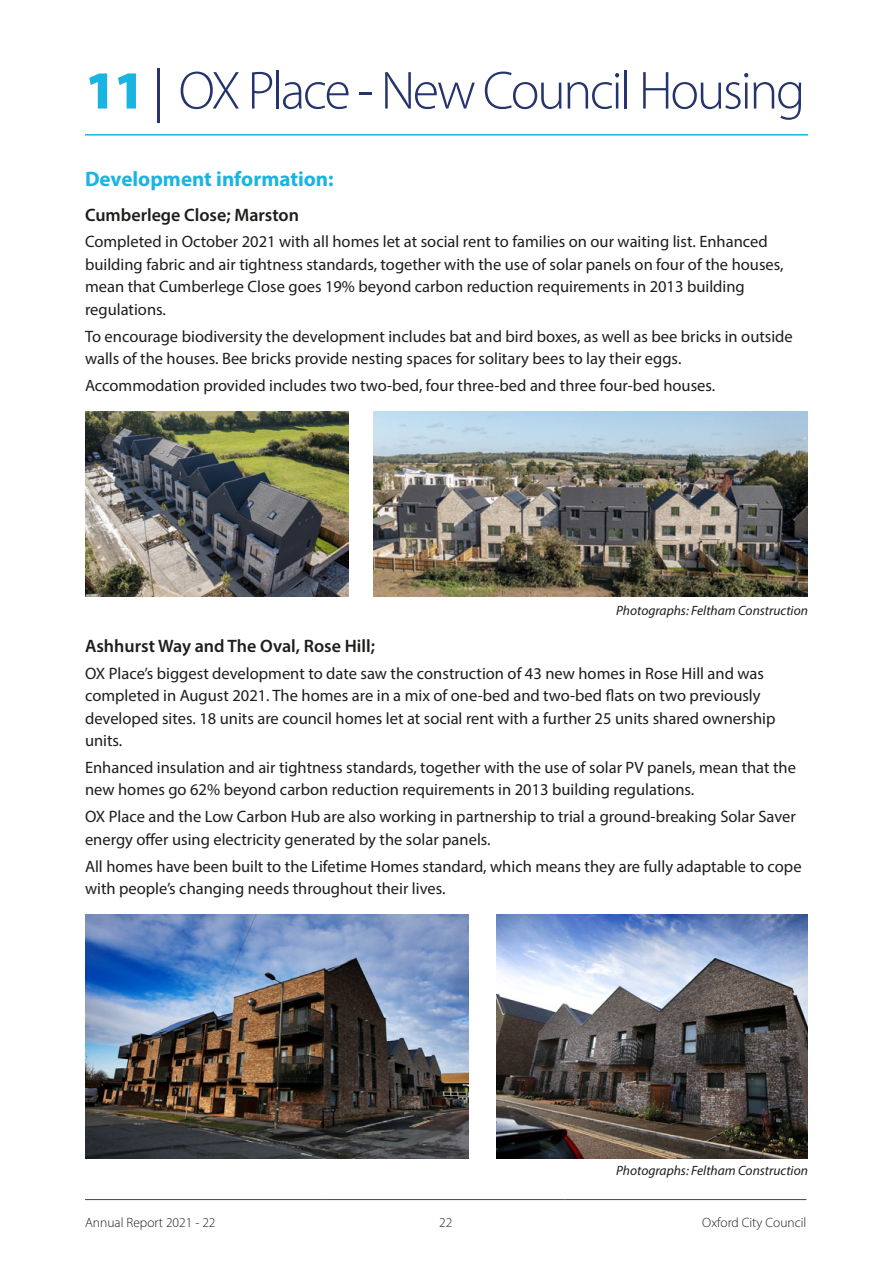
<style>
.page{position:relative;width:893px;height:1263px;background:#fff}
.page>*{position:absolute;margin:0;border:0;box-sizing:border-box;transform-origin:0 0}
.t1{font:300 54px "Myriad Pro";letter-spacing:-.045em;color:#25346c}
.t2{font:700 21px "Myriad Pro";color:#19b5e0}
.t3{font:600 18px "Myriad Pro";color:#1d1d1b}
.t4{font:16.5px/22.5px "Myriad Pro";color:#1d1d1b}
.t5{font:italic 13.5px "Myriad Pro";color:#1d1d1b}
.t6{font:300 13.5px "Myriad Pro";color:#1d1d1b}
.s1{font-weight:900;color:#19b5e0}
</style>
<div class="page">
<hr style="left:85px;top:134px;width:723px;height:2px;background:#19b5e0">
<img style="left:85px;top:411px;width:263px;height:185px">
<img style="left:374px;top:411px;width:434px;height:185px">
<img style="left:496px;top:915px;width:312px;height:244px">
<img style="left:85px;top:915px;width:383px;height:244px">
<hr style="left:85px;top:1199px;width:242px;height:1px;background:#343e92">
<hr style="left:327px;top:1199px;width:237px;height:1px;background:#343e92">
<hr style="left:564px;top:1199px;width:242px;height:1px;background:#343e92">
<h1 class="t1" style="left:85px;top:58px;width:722px"><span class="s1">11</span> | OX Place - New Council Housing</h1>
<p class="t2" style="left:85px;top:166px;width:250px">Development information:</p>
<p class="t3" style="left:85px;top:203px;width:216px">Cumberlege Close; Marston</p>
<p class="t4" style="left:85px;top:230px;width:700px">Completed in October 2021 with all homes let at social rent to families on our waiting list. Enhanced building fabric and air tightness standards, together with the use of solar panels on four of the houses, mean that Cumberlege Close goes 19% beyond carbon reduction requirements in 2013 building regulations.</p>
<p class="t4" style="left:85px;top:325px;width:709px">To encourage biodiversity the development includes bat and bird boxes, as well as bee bricks in outside walls of the houses. Bee bricks provide nesting spaces for solitary bees to lay their eggs.</p>
<p class="t4" style="left:85px;top:374px;width:632px">Accommodation provided includes two two-bed, four three-bed and three four-bed houses.</p>
<p class="t5" style="left:616px;top:602px;width:193px">Photographs: Feltham Construction</p>
<p class="t3" style="left:85px;top:634px;width:291px">Ashhurst Way and The Oval, Rose Hill;</p>
<p class="t4" style="left:85px;top:662px;width:692px">OX Place’s biggest development to date saw the construction of 43 new homes in Rose Hill and was completed in August 2021. The homes are in a mix of one-bed and two-bed flats on two previously developed sites. 18 units are council homes let at social rent with a further 25 units shared ownership units.</p>
<p class="t4" style="left:85px;top:756px;width:712px">Enhanced insulation and air tightness standards, together with the use of solar PV panels, mean that the new homes go 62% beyond carbon reduction requirements in 2013 building regulations.</p>
<p class="t4" style="left:85px;top:805px;width:712px">OX Place and the Low Carbon Hub are also working in partnership to trial a ground-breaking Solar Saver energy offer using electricity generated by the solar panels.</p>
<p class="t4" style="left:85px;top:854px;width:718px">All homes have been built to the Lifetime Homes standard, which means they are fully adaptable to cope with people’s changing needs throughout their lives.</p>
<p class="t5" style="left:616px;top:1162px;width:193px">Photographs: Feltham Construction</p>
<p class="t6" style="left:85px;top:1214px;width:132px">Annual Report 2021 - 22</p>
<p class="t6" style="left:439px;top:1214px;width:15px">22</p>
<p class="t6" style="left:702px;top:1214px;width:106px">Oxford City Council</p>
</div>
